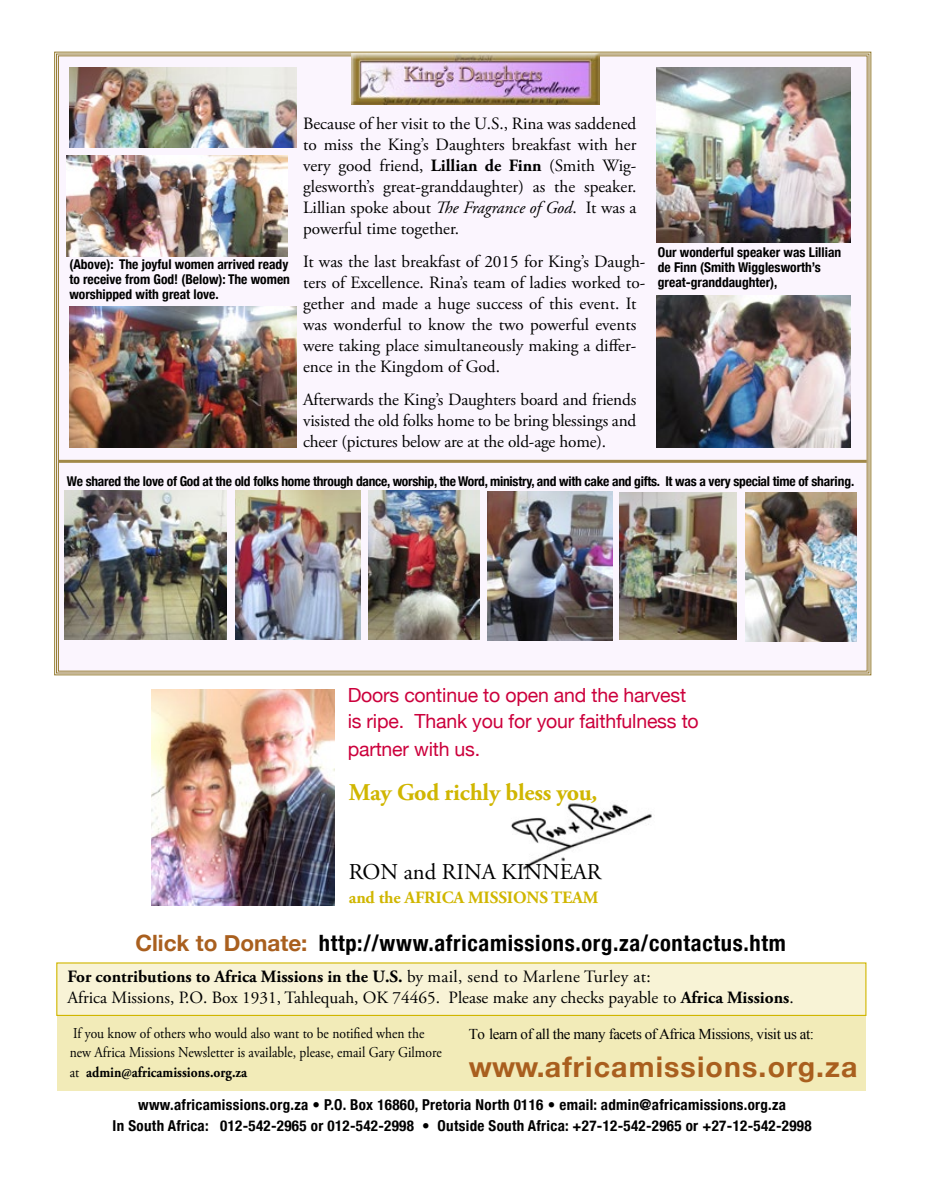
<style>
.page{position:relative;width:925px;height:1188px;background:#fff}
.page>*{position:absolute;margin:0;border:0;box-sizing:border-box;transform-origin:0 0}
.t1{font:700 28.5px "Helvetica Neue";letter-spacing:.04em;color:#a95f1e}
.t2{font:700 24px "Adobe Garamond Pro";letter-spacing:-.01em;color:#d0b600}
.t3{font:700 condensed 22.5px "Helvetica Neue";letter-spacing:.03em;color:#000}
.t4{font:22.5px "Adobe Garamond Pro";color:#000}
.t5{font:19.5px/25.5px "Helvetica Neue";letter-spacing:-.01em;color:#cc003c}
.t6{font:17.25px/21px "Adobe Garamond Pro";color:#000;text-align:justify}
.t7{font:700 17.25px "Adobe Garamond Pro";letter-spacing:-.01em;color:#d0b600}
.t8{font:700 condensed 15px/21px "Helvetica Neue";letter-spacing:.02em;color:#000;text-align:center}
.t9{font:15px/19.5px "Adobe Garamond Pro";color:#000;scale:.9 1}
.t10{font:15px "Times New Roman";letter-spacing:-.025em;color:#000}
.t11{font:700 condensed 13.5px/15px "Helvetica Neue";color:#000}
.t12{font:700 condensed 13.5px "Helvetica Neue";letter-spacing:-.02em;color:#000}
.s1{font-weight:700}
.s2{font-style:italic}
.s3{font-stretch:normal;color:#a95f1e}
</style>
<div class="page">
<svg style="left:54px;top:51px;width:817px;height:625px"></svg>
<div style="left:346px;top:48px;width:257px;height:58px;background:#fff"></div>
<div style="left:348px;top:50px;width:256px;height:56px;background:#a18848;opacity:.75"></div>
<img style="left:656px;top:68px;width:194px;height:175px">
<img style="left:69px;top:68px;width:227px;height:80px">
<img style="left:656px;top:296px;width:194px;height:151px">
<img style="left:235px;top:490px;width:125px;height:150px">
<img style="left:746px;top:493px;width:111px;height:148px">
<img style="left:65px;top:490px;width:162px;height:150px">
<hr style="left:59px;top:460px;width:808px;height:3px;background:#a18848">
<img style="left:511px;top:803px;width:141px;height:67px">
<div style="left:57px;top:1016px;width:809px;height:74px;background:#f2ebb8"></div>
<div style="left:56px;top:962px;width:810px;height:54px;background:#f8f3d6;border:1px solid #d0b600"></div>
<img style="left:152px;top:689px;width:183px;height:217px">
<img style="left:369px;top:490px;width:111px;height:150px">
<img style="left:67px;top:155px;width:220px;height:101px">
<img style="left:69px;top:306px;width:227px;height:141px">
<img style="left:487px;top:491px;width:125px;height:150px">
<img style="left:620px;top:492px;width:117px;height:148px">
<p class="t11" style="left:69px;top:256px;width:222px;text-align:justify">(Above): The joyful women arrived ready to receive from God! (Below): The women worshipped with great love.</p>
<p class="t6" style="left:303px;top:114px;width:335px">Because of her visit to the U.S., Rina was saddened to miss the King’s Daughters breakfast with her very good friend, <span class="s1">Lillian de Finn</span> (Smith Wig&shy;glesworth’s great-granddaughter) as the speaker.<br>Lillian spoke about <span class="s2">The Fragrance of God</span>. It was a powerful time together.</p>
<p class="t6" style="left:303px;top:252px;width:344px;text-align:left">It was the last breakfast of 2015 for King’s Daugh&shy;ters of Excellence. Rina’s team of ladies worked to&shy;gether and made a huge success of this event. It was wonderful to know the two powerful events were taking place simultaneously making a differ&shy;ence in the Kingdom of God.</p>
<p class="t6" style="left:303px;top:390px;width:335px">Afterwards the King’s Daughters board and friends visisted the old folks home to be bring blessings and cheer (pictures below are at the old-age home).</p>
<p class="t11" style="left:658px;top:244px;width:185px">Our wonderful speaker was Lillian de Finn (Smith Wigglesworth’s great-granddaughter),</p>
<p class="t12" style="left:67px;top:470px;width:789px">We shared the love of God at the old folks home through dance, worship, the Word, ministry, and with cake and gifts. It was a very special time of sharing.</p>
<p class="t5" style="left:348px;top:684px;width:352px">Doors continue to open and the harvest is ripe. Thank you for your faithfulness to</p>
<p class="t5" style="left:348px;top:738px;width:134px">partner with us.</p>
<h2 class="t2" style="left:349px;top:779px;width:250px">May God richly bless you<span class="s2">,</span></h2>
<h3 class="t4" style="left:349px;top:859px;width:254px">RON and RINA KINNEAR</h3>
<p class="t7" style="left:349px;top:888px;width:251px">and the AFRICA MISSIONS TEAM</p>
<h3 class="t3" style="left:135px;top:924px;width:652px"><span class="s3">Click to Donate:</span> http://www.africamissions.org.za/contactus.htm</h3>
<p class="t6" style="left:67px;top:966px;width:728px"><span class="s1">For contributions to Africa Missions in the U.S.</span> by mail, send to Marlene Turley at:<br>Africa Missions, P.O. Box 1931, Tahlequah, OK 74465. Please make any checks payable to <span class="s1">Africa Missions</span>.</p>
<p class="t9" style="left:70px;top:1024px;width:415px">If you know of others who would also want to be notified when the new Africa Missions Newsletter is available, please, email Gary Gilmore at <span class="s1">admin@africamissions.org.za</span></p>
<p class="t10" style="left:469px;top:1024px;width:347px">To learn of all the many facets of Africa Missions, visit us at:</p>
<h1 class="t1" style="left:469px;top:1044px;width:390px">www.africamissions.org.za</h1>
<p class="t8" style="left:113px;top:1093px;width:700px">www.africamissions.org.za • P.O. Box 16860, Pretoria North 0116 • email: admin@africamissions.org.za<br>In South Africa: 012-542-2965 or 012-542-2998 • Outside South Africa: +27-12-542-2965 or +27-12-542-2998</p>
</div>
